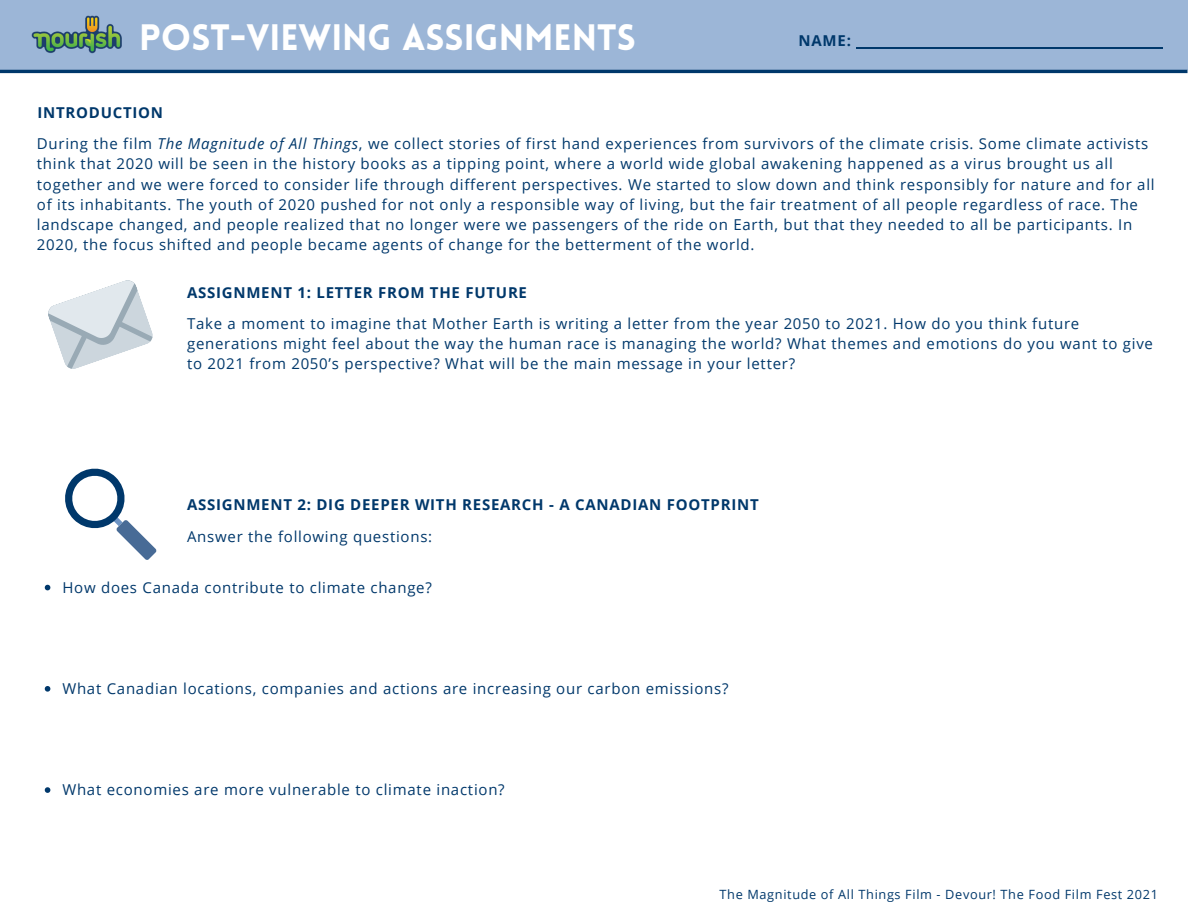
<style>
.page{position:relative;width:1188px;height:918px;background:#fff}
.page>*{position:absolute;margin:0;border:0;box-sizing:border-box;transform-origin:0 0}
.t1{font:900 36px "Lovelo";color:#fff}
.t2{font:15px/20.2px "Open Sans";letter-spacing:.05em;color:#00386b}
.t3{font:700 15px "Open Sans";letter-spacing:.05em;color:#00386b}
.t4{font:12.75px "Open Sans";letter-spacing:.05em;color:#00386b}
.s1{font-style:italic}
</style>
<div class="page">
<div style="left:0;top:0;width:1188px;height:70px;background:#9cb6d7"></div>
<img style="left:31px;top:16px;width:91px;height:38px">
<hr style="left:0;top:70px;width:1188px;height:3px;background:#00386b">
<svg style="left:48px;top:280px;width:105px;height:89px"></svg>
<svg style="left:45px;top:585px;width:5px;height:5px"></svg>
<svg style="left:45px;top:686px;width:5px;height:6px"></svg>
<svg style="left:45px;top:787px;width:5px;height:6px"></svg>
<svg style="left:65px;top:468px;width:92px;height:92px"></svg>
<hr style="left:856px;top:48px;width:307px;height:1px;background:#00386b">
<h1 class="t1" style="left:139px;top:23px;width:498px">POST-VIEWING ASSIGNMENTS</h1>
<p class="t3" style="left:37px;top:102px;width:127px">INTRODUCTION</p>
<p class="t3" style="left:799px;top:30px;width:54px">NAME:</p>
<p class="t2" style="left:37px;top:133px;width:1119px">During the film <span class="s1">The Magnitude of All Things</span>, we collect stories of first hand experiences from survivors of the climate crisis. Some climate activists think that 2020 will be seen in the history books as a tipping point, where a world wide global awakening happened as a virus brought us all together and we were forced to consider life through different perspectives. We started to slow down and think responsibly for nature and for all of its inhabitants. The youth of 2020 pushed for not only a responsible way of living, but the fair treatment of all people regardless of race. The landscape changed, and people realized that no longer were we passengers of the ride on Earth, but that they needed to all be participants. In 2020, the focus shifted and people became agents of change for the betterment of the world.</p>
<p class="t3" style="left:187px;top:282px;width:341px">ASSIGNMENT 1: LETTER FROM THE FUTURE</p>
<p class="t2" style="left:187px;top:313px;width:967px">Take a moment to imagine that Mother Earth is writing a letter from the year 2050 to 2021. How do you think future generations might feel about the way the human race is managing the world? What themes and emotions do you want to give to 2021 from 2050’s perspective? What will be the main message in your letter?</p>
<p class="t3" style="left:187px;top:494px;width:573px">ASSIGNMENT 2: DIG DEEPER WITH RESEARCH - A CANADIAN FOOTPRINT</p>
<p class="t2" style="left:187px;top:526px;width:247px">Answer the following questions:</p>
<p class="t2" style="left:62px;top:577px;width:371px">How does Canada contribute to climate change?</p>
<p class="t2" style="left:62px;top:678px;width:668px">What Canadian locations, companies and actions are increasing our carbon emissions?</p>
<p class="t2" style="left:62px;top:779px;width:444px">What economies are more vulnerable to climate inaction?</p>
<p class="t4" style="left:720px;top:886px;width:440px">The Magnitude of All Things Film - Devour! The Food Film Fest 2021</p>
</div>
